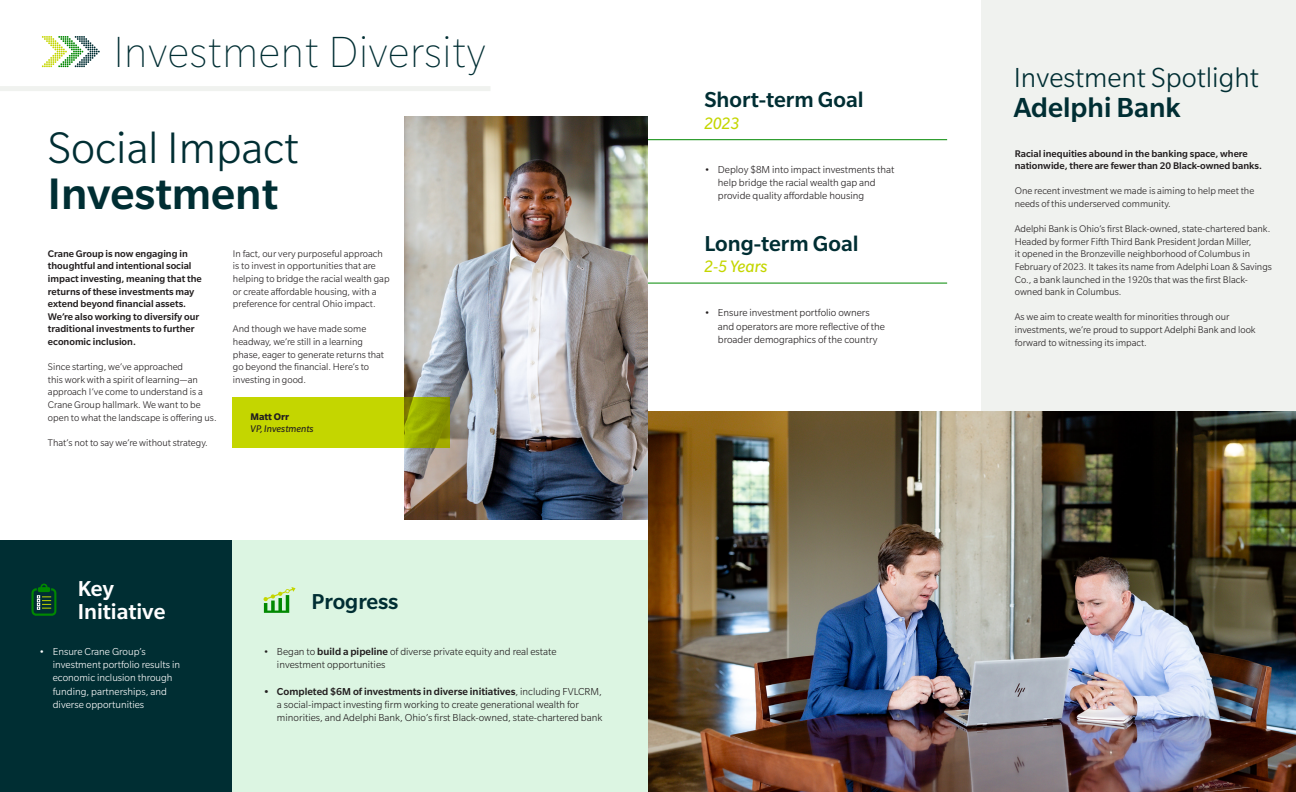
<style>
.page{position:relative;width:1296px;height:792px;background:#fff}
.page>*{position:absolute;margin:0;border:0;box-sizing:border-box;transform-origin:0 0}
.t1{font:300 48px/46px "Slate Pro";color:#002e33}
.t2{font:100 47.5px "Slate Pro";color:#002e33}
.t3{font:300 30px/30px "Slate Pro";color:#002e33}
.t4{font:500 23.5px "Slate Pro";color:#002e33}
.t5{font:500 23.5px/23px "Slate Pro";color:#fff}
.t6{font:italic 18px "Slate Pro";color:#c4d600}
.t7{font:300 11px/13.2px "Slate Pro";color:#231f20}
.t8{font:300 11px/13.2px "Slate Pro";color:#fff}
.t9{font:300 10.5px/12.6px "Slate Pro";color:#231f20}
.t10{font:500 10.5px/12.6px "Slate Pro";color:#231f20}
.t11{font:italic 10.5px "Slate Pro";color:#231f20}
.t12{font:700 10.5px "Slate Pro";color:#231f20}
.s1{font-weight:500}
</style>
<div class="page">
<div style="left:0;top:540px;width:232px;height:252px;background:#002e33"></div>
<div style="left:232px;top:540px;width:416px;height:252px;background:#dcf5e2"></div>
<svg style="left:31px;top:584px;width:25px;height:32px"></svg>
<svg style="left:263px;top:587px;width:32px;height:26px"></svg>
<img style="left:404px;top:117px;width:244px;height:403px">
<svg style="left:232px;top:398px;width:218px;height:50px;background:#b9ca00"></svg>
<div style="left:0;top:86px;width:490px;height:5px;background:#f0f2ef"></div>
<svg style="left:42px;top:36px;width:58px;height:31px"></svg>
<hr style="left:648px;top:139px;width:299px;height:1px;background:#008801">
<hr style="left:648px;top:283px;width:299px;height:1px;background:#008801">
<div style="left:981px;top:0;width:315px;height:412px;background:#f0f2ef"></div>
<img style="left:648px;top:412px;width:648px;height:380px">
<p class="t2" style="left:113px;top:27px;width:374px">Investment Diversity</p>
<p class="t1" style="left:48px;top:125px;width:252px">Social Impact<br><span class="s1">Investment</span></p>
<p class="t10" style="left:48px;top:247px;width:155px">Crane Group is now engaging in thoughtful and intentional social impact investing, meaning that the returns of these investments may extend beyond financial assets.<br>We’re also working to diversify our traditional investments to further economic inclusion.</p>
<p class="t9" style="left:48px;top:361px;width:170px">Since starting, we’ve approached<br>this work with a spirit of learning—an approach I’ve come to understand is a Crane Group hallmark. We want to be open to what the landscape is offering us.</p>
<p class="t9" style="left:48px;top:436px;width:161px">That’s not to say we’re without strategy.</p>
<p class="t9" style="left:233px;top:247px;width:158px">In fact, our very purposeful approach is to invest in opportunities that are helping to bridge the racial wealth gap or create affordable housing, with a preference for central Ohio impact.</p>
<p class="t9" style="left:233px;top:323px;width:153px">And though we have made some headway, we’re still in a learning phase, eager to generate returns that go beyond the financial. Here’s to investing in good.</p>
<p class="t12" style="left:251px;top:411px;width:40px">Matt Orr</p>
<p class="t11" style="left:251px;top:424px;width:65px">VP, Investments</p>
<p class="t5" style="left:78px;top:576px;width:89px">Key<br>Initiative</p>
<p class="t4" style="left:311px;top:589px;width:89px">Progress</p>
<p class="t8" style="left:53px;top:645px;width:129px;text-indent:-14px">• Ensure Crane Group’s investment portfolio results in economic inclusion through funding, partnerships, and diverse opportunities</p>
<p class="t7" style="left:277px;top:645px;width:281px;text-indent:-14px">• Began to <span class="s1">build a pipeline</span> of diverse private equity and real estate investment opportunities</p>
<p class="t7" style="left:277px;top:684px;width:327px;text-indent:-14px"><span class="s1">• Completed $6M of investments in diverse initiatives</span>, including FVLCRM, a social-impact investing firm working to create generational wealth for minorities, and Adelphi Bank, Ohio’s first Black-owned, state-chartered bank</p>
<p class="t4" style="left:704px;top:87px;width:161px">Short-term Goal</p>
<p class="t6" style="left:704px;top:114px;width:37px">2023</p>
<p class="t7" style="left:718px;top:163px;width:178px;text-indent:-14px">• Deploy $8M into impact investments that help bridge the racial wealth gap and provide quality affordable housing</p>
<p class="t4" style="left:704px;top:231px;width:156px">Long-term Goal</p>
<p class="t6" style="left:704px;top:257px;width:65px">2-5 Years</p>
<p class="t7" style="left:718px;top:306px;width:169px;text-indent:-14px">• Ensure investment portfolio owners and operators are more reflective of the broader demographics of the country</p>
<p class="t3" style="left:1014px;top:62px;width:247px">Investment Spotlight<br><span class="s1">Adelphi Bank</span></p>
<p class="t10" style="left:1015px;top:147px;width:249px">Racial inequities abound in the banking space, where nationwide, there are fewer than 20 Black-owned banks.</p>
<p class="t9" style="left:1015px;top:185px;width:241px">One recent investment we made is aiming to help meet the needs of this underserved community.</p>
<p class="t9" style="left:1015px;top:223px;width:259px">Adelphi Bank is Ohio’s first Black-owned, state-chartered bank.<br>Headed by former Fifth Third Bank President Jordan Miller,<br>it opened in the Bronzeville neighborhood of Columbus in February of 2023. It takes its name from Adelphi Loan &amp; Savings Co., a bank launched in the 1920s that was the first Black&shy;owned bank in Columbus.</p>
<p class="t9" style="left:1015px;top:311px;width:242px">As we aim to create wealth for minorities through our investments, we’re proud to support Adelphi Bank and look forward to witnessing its impact.</p>
</div>
